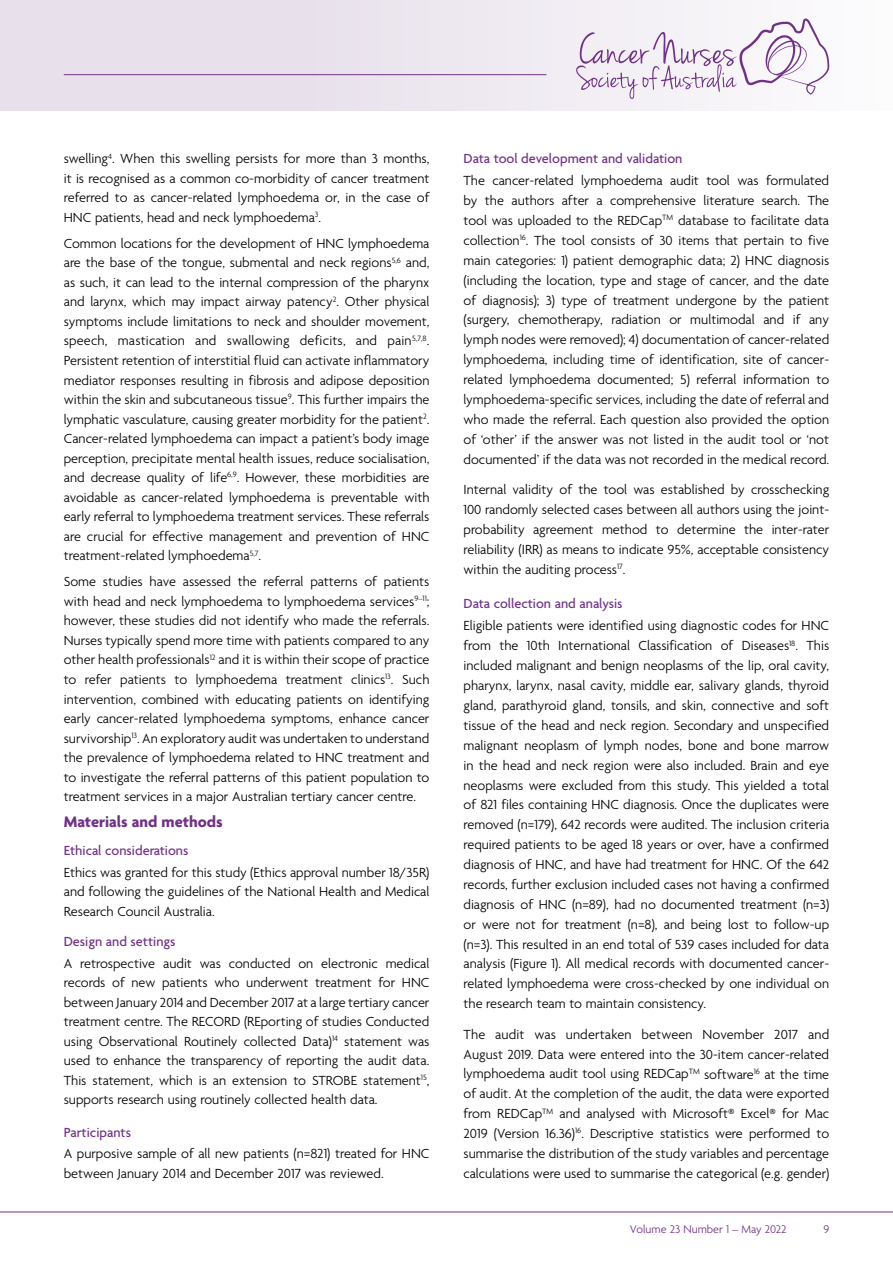
<style>
.page{position:relative;width:893px;height:1263px;background:#fff}
.page>*{position:absolute;margin:0;border:0;box-sizing:border-box;transform-origin:0 0}
.t1{font:700 16.5px "Agenda";color:#713285}
.t2{font:300 14.25px/20px "Agenda";color:#000;text-align:justify}
.t3{font:500 14.25px "Agenda";color:#713285}
.t4{font:300 12px "Agenda";color:#713285}
</style>
<div class="page">
<div style="left:0;top:0;width:893px;height:111px;background:linear-gradient(to right,#e3dbe8,#faf9fb)"></div>
<hr style="left:0;top:1211px;width:893px;height:1px;background:#713285">
<svg style="left:576px;top:19px;width:253px;height:80px"></svg>
<hr style="left:64px;top:74px;width:482px;height:1px;background:#713285">
<p class="t2" style="left:64px;top:150px;width:367px;line-height:19.5px">swelling<sup>4</sup>. When this swelling persists for more than 3 months, it is recognised as a common co-morbidity of cancer treatment referred to as cancer-related lymphoedema or, in the case of HNC patients, head and neck lymphoedema<sup>3</sup>.</p>
<p class="t2" style="left:64px;top:234px;width:367px;line-height:19.5px">Common locations for the development of HNC lymphoedema are the base of the tongue, submental and neck regions<sup>5,6</sup> and, as such, it can lead to the internal compression of the pharynx and larynx, which may impact airway patency<sup>2</sup>. Other physical symptoms include limitations to neck and shoulder movement, speech, mastication and swallowing deficits, and pain<sup>5,7,8</sup>.<br>Persistent retention of interstitial fluid can activate inflammatory mediator responses resulting in fibrosis and adipose deposition within the skin and subcutaneous tissue<sup>9</sup>. This further impairs the lymphatic vasculature, causing greater morbidity for the patient<sup>2</sup>.<br>Cancer-related lymphoedema can impact a patient’s body image perception, precipitate mental health issues, reduce socialisation, and decrease quality of life<sup>6,9</sup>. However, these morbidities are avoidable as cancer-related lymphoedema is preventable with early referral to lymphoedema treatment services. These referrals are crucial for effective management and prevention of HNC treatment-related lymphoedema<sup>5,7</sup>.</p>
<p class="t2" style="left:64px;top:573px;width:367px;line-height:19.5px">Some studies have assessed the referral patterns of patients with head and neck lymphoedema to lymphoedema services<sup>9–11</sup>; however, these studies did not identify who made the referrals.<br>Nurses typically spend more time with patients compared to any other health professionals<sup>12</sup> and it is within their scope of practice to refer patients to lymphoedema treatment clinics<sup>13</sup>. Such intervention, combined with educating patients on identifying early cancer-related lymphoedema symptoms, enhance cancer survivorship<sup>13</sup>. An exploratory audit was undertaken to understand the prevalence of lymphoedema related to HNC treatment and to investigate the referral patterns of this patient population to treatment services in a major Australian tertiary cancer centre.</p>
<p class="t1" style="left:64px;top:813px;width:160px">Materials and methods</p>
<p class="t3" style="left:64px;top:843px;width:126px">Ethical considerations</p>
<p class="t2" style="left:64px;top:863px;width:367px;line-height:19.5px">Ethics was granted for this study (Ethics approval number 18/35R) and following the guidelines of the National Health and Medical Research Council Australia.</p>
<p class="t3" style="left:64px;top:934px;width:113px">Design and settings</p>
<p class="t2" style="left:64px;top:954px;width:367px;line-height:19.5px">A retrospective audit was conducted on electronic medical records of new patients who underwent treatment for HNC between January 2014 and December 2017 at a large tertiary cancer treatment centre. The RECORD (REporting of studies Conducted using Observational Routinely collected Data)<sup>14</sup> statement was used to enhance the transparency of reporting the audit data.<br>This statement, which is an extension to STROBE statement<sup>15</sup>, supports research using routinely collected health data.</p>
<p class="t3" style="left:64px;top:1124px;width:69px">Participants</p>
<p class="t2" style="left:64px;top:1145px;width:367px;line-height:19.5px">A purposive sample of all new patients (n=821) treated for HNC between January 2014 and December 2017 was reviewed.</p>
<p class="t3" style="left:463px;top:151px;width:220px">Data tool development and validation</p>
<p class="t2" style="left:463px;top:172px;width:367px">The cancer-related lymphoedema audit tool was formulated by the authors after a comprehensive literature search. The tool was uploaded to the REDCap<sup>TM</sup> database to facilitate data collection<sup>16</sup>. The tool consists of 30 items that pertain to five main categories: 1) patient demographic data; 2) HNC diagnosis (including the location, type and stage of cancer, and the date of diagnosis); 3) type of treatment undergone by the patient (surgery, chemotherapy, radiation or multimodal and if any lymph nodes were removed); 4) documentation of cancer-related lymphoedema, including time of identification, site of cancer&shy;related lymphoedema documented; 5) referral information to lymphoedema-specific services, including the date of referral and who made the referral. Each question also provided the option of ‘other’ if the answer was not listed in the audit tool or ‘not documented’ if the data was not recorded in the medical record.</p>
<p class="t2" style="left:463px;top:480px;width:367px">Internal validity of the tool was established by crosschecking 100 randomly selected cases between all authors using the joint&shy;probability agreement method to determine the inter-rater reliability (IRR) as means to indicate 95%, acceptable consistency within the auditing process<sup>17</sup>.</p>
<p class="t3" style="left:463px;top:596px;width:161px">Data collection and analysis</p>
<p class="t2" style="left:463px;top:617px;width:367px">Eligible patients were identified using diagnostic codes for HNC from the 10th International Classification of Diseases<sup>18</sup>. This included malignant and benign neoplasms of the lip, oral cavity, pharynx, larynx, nasal cavity, middle ear, salivary glands, thyroid gland, parathyroid gland, tonsils, and skin, connective and soft tissue of the head and neck region. Secondary and unspecified malignant neoplasm of lymph nodes, bone and bone marrow in the head and neck region were also included. Brain and eye neoplasms were excluded from this study. This yielded a total of 821 files containing HNC diagnosis. Once the duplicates were removed (n=179), 642 records were audited. The inclusion criteria required patients to be aged 18 years or over, have a confirmed diagnosis of HNC, and have had treatment for HNC. Of the 642 records, further exclusion included cases not having a confirmed diagnosis of HNC (n=89), had no documented treatment (n=3) or were not for treatment (n=8), and being lost to follow-up (n=3). This resulted in an end total of 539 cases included for data analysis (Figure 1). All medical records with documented cancer&shy;related lymphoedema were cross-checked by one individual on the research team to maintain consistency.</p>
<p class="t2" style="left:463px;top:1025px;width:367px">The audit was undertaken between November 2017 and August 2019. Data were entered into the 30-item cancer-related lymphoedema audit tool using REDCap<sup>TM</sup> software<sup>16</sup> at the time of audit. At the completion of the audit, the data were exported from REDCap<sup>TM</sup> and analysed with Microsoft® Excel® for Mac 2019 (Version 16.36)<sup>16</sup>. Descriptive statistics were performed to summarise the distribution of the study variables and percentage calculations were used to summarise the categorical (e.g. gender)</p>
<p class="t4" style="left:630px;top:1223px;width:158px">Volume 23 Number 1 – May 2022</p>
<p class="t4" style="left:823px;top:1223px;width:7px">9</p>
</div>
